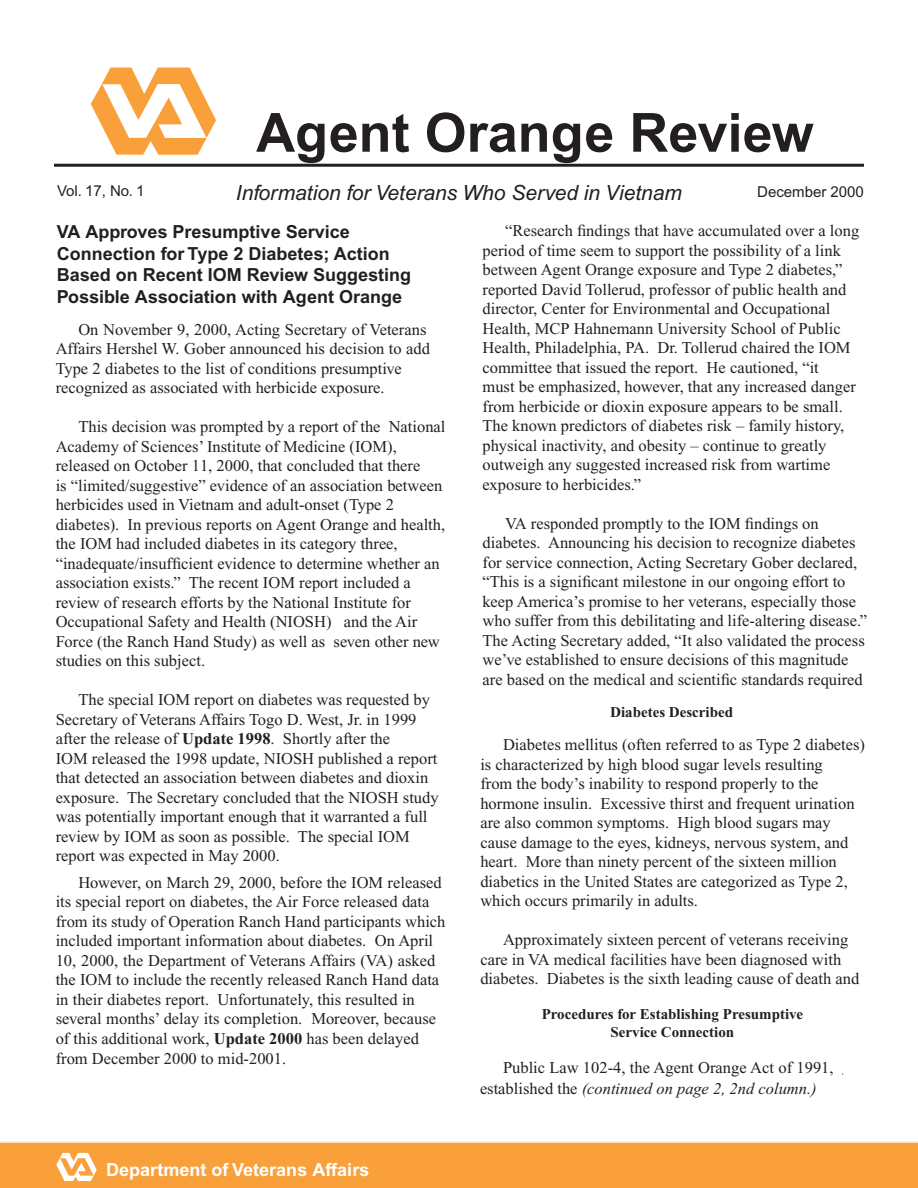
<style>
.page{position:relative;width:918px;height:1188px;background:#fff}
.page>*{position:absolute;margin:0;border:0;box-sizing:border-box;transform-origin:0 0}
.t1{font:700 54px "Arial";color:#231f20}
.t2{font:italic 21px "Arial";color:#231f20}
.t3{font:700 18px/21.6px "Arial";color:#231f20}
.t4{font:700 18px "Arial";color:#fff}
.t5{font:16.5px/19.5px "Times New Roman";color:#231f20}
.t6{font:italic 16.5px "Times New Roman";color:#231f20}
.t7{font:700 15px/18.3px "Times New Roman";color:#231f20;text-align:center}
.t8{font:15px "Arial";color:#231f20}
.s1{font-weight:700}
.s2{font-style:normal}
</style>
<div class="page">
<hr style="left:54px;top:164px;width:810px;height:3px;background:#231f20">
<svg style="left:91px;top:68px;width:125px;height:87px"></svg>
<div style="left:0;top:1142px;width:918px;height:46px;background:#f9a03a"></div>
<p class="t1" style="left:256px;top:102px;width:559px">Agent Orange Review</p>
<p class="t2" style="left:236px;top:180px;width:448px">Information for Veterans Who Served in Vietnam</p>
<p class="t8" style="left:57px;top:182px;width:89px">Vol. 17, No. 1</p>
<p class="t8" style="left:757px;top:184px;width:108px">December 2000</p>
<p class="t3" style="left:57px;top:221px;width:356px">VA Approves Presumptive Service Connection for Type 2 Diabetes; Action Based on Recent IOM Review Suggesting Possible Association with Agent Orange</p>
<p class="t5" style="left:56px;top:320px;width:376px;text-indent:23px">On November 9, 2000, Acting Secretary of Veterans Affairs Hershel W. Gober announced his decision to add Type 2 diabetes to the list of conditions presumptive recognized as associated with herbicide exposure.</p>
<p class="t5" style="left:56px;top:417px;width:391px;text-indent:23px">This decision was prompted by a report of the National Academy of Sciences’ Institute of Medicine (IOM), released on October 11, 2000, that concluded that there<br>is “limited/suggestive” evidence of an association between herbicides used in Vietnam and adult-onset (Type 2 diabetes). In previous reports on Agent Orange and health, the IOM had included diabetes in its category three, “inadequate/insufficient evidence to determine whether an association exists.” The recent IOM report included a review of research efforts by the National Institute for Occupational Safety and Health (NIOSH) and the Air Force (the Ranch Hand Study) as well as seven other new studies on this subject.</p>
<p class="t5" style="left:56px;top:690px;width:384px;text-indent:23px">The special IOM report on diabetes was requested by Secretary of Veterans Affairs Togo D. West, Jr. in 1999 after the release of <span class="s1">Update 1998</span>. Shortly after the<br>IOM released the 1998 update, NIOSH published a report that detected an association between diabetes and dioxin exposure. The Secretary concluded that the NIOSH study was potentially important enough that it warranted a full review by IOM as soon as possible. The special IOM report was expected in May 2000.</p>
<p class="t5" style="left:56px;top:872px;width:391px;text-indent:23px">However, on March 29, 2000, before the IOM released its special report on diabetes, the Air Force released data from its study of Operation Ranch Hand participants which included important information about diabetes. On April 10, 2000, the Department of Veterans Affairs (VA) asked the IOM to include the recently released Ranch Hand data in their diabetes report. Unfortunately, this resulted in several months’ delay its completion. Moreover, because of this additional work, <span class="s1">Update 2000</span> has been delayed from December 2000 to mid-2001.</p>
<p class="t5" style="left:483px;top:221px;width:378px;text-indent:23px">“Research findings that have accumulated over a long period of time seem to support the possibility of a link between Agent Orange exposure and Type 2 diabetes,” reported David Tollerud, professor of public health and director, Center for Environmental and Occupational Health, MCP Hahnemann University School of Public Health, Philadelphia, PA. Dr. Tollerud chaired the IOM committee that issued the report. He cautioned, “it<br>must be emphasized, however, that any increased danger from herbicide or dioxin exposure appears to be small.<br>The known predictors of diabetes risk – family history, physical inactivity, and obesity – continue to greatly outweigh any suggested increased risk from wartime exposure to herbicides.”</p>
<p class="t5" style="left:483px;top:514px;width:386px;text-indent:23px">VA responded promptly to the IOM findings on diabetes. Announcing his decision to recognize diabetes for service connection, Acting Secretary Gober declared, “This is a significant milestone in our ongoing effort to keep America’s promise to her veterans, especially those who suffer from this debilitating and life-altering disease.” The Acting Secretary added, “It also validated the process we’ve established to ensure decisions of this magnitude are based on the medical and scientific standards required</p>
<p class="t7" style="left:610px;top:703px;width:124px">Diabetes Described</p>
<p class="t5" style="left:480px;top:735px;width:386px;text-indent:23px">Diabetes mellitus (often referred to as Type 2 diabetes) is characterized by high blood sugar levels resulting<br>from the body’s inability to respond properly to the hormone insulin. Excessive thirst and frequent urination are also common symptoms. High blood sugars may cause damage to the eyes, kidneys, nervous system, and heart. More than ninety percent of the sixteen million diabetics in the United States are categorized as Type 2, which occurs primarily in adults.</p>
<p class="t5" style="left:480px;top:930px;width:380px;text-indent:23px">Approximately sixteen percent of veterans receiving care in VA medical facilities have been diagnosed with diabetes. Diabetes is the sixth leading cause of death and</p>
<p class="t7" style="left:542px;top:1004px;width:263px">Procedures for Establishing Presumptive<br>Service Connection</p>
<p class="t5" style="left:503px;top:1057px;width:332px">Public Law 102-4, the Agent Orange Act of 1991,</p>
<p class="t6" style="left:480px;top:1078px;width:338px"><span class="s2">established the</span> (continued on page 2, 2nd column.)</p>
<p class="t4" style="left:106px;top:1159px;width:264px">Department of Veterans Affairs</p>
</div>
